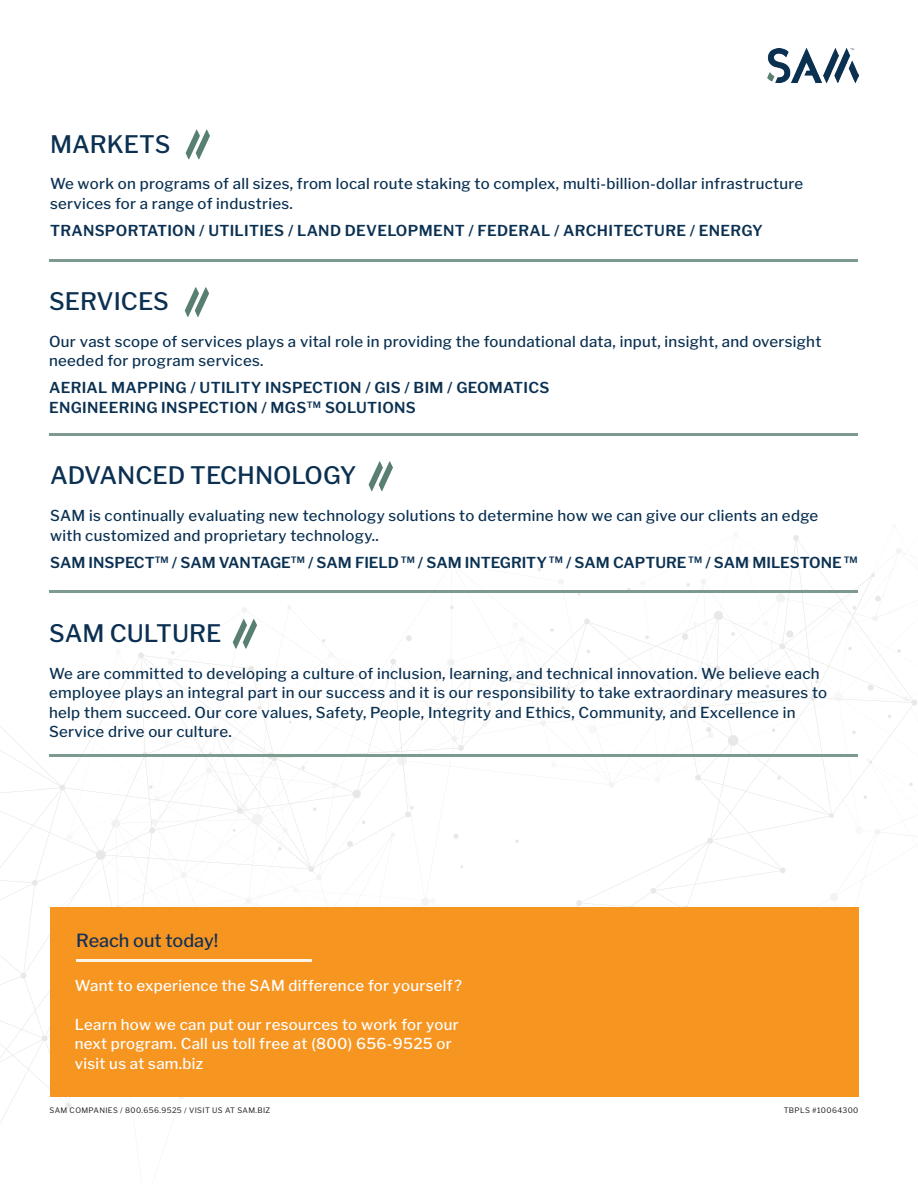
<style>
.page{position:relative;width:918px;height:1188px;background:#fff}
.page>*{position:absolute;margin:0;border:0;box-sizing:border-box;transform-origin:0 0}
.t1{font:500 24px "Libre Franklin";color:#0b3051}
.t2{font:500 18px "Libre Franklin";color:#123056}
.t3{font:500 15px/19.5px "Libre Franklin";letter-spacing:.02em;color:#0b3152}
.t4{font:600 15px/19.5px "Libre Franklin";letter-spacing:.02em;color:#0b3152}
.t5{font:500 15px/19.5px "Libre Franklin";letter-spacing:.02em;color:#fff}
.t6{font:600 15px "Libre Franklin";color:#0b3152}
.t7{font:7.5px "Libre Franklin";letter-spacing:.05em;color:#231f20}
</style>
<div class="page">
<svg style="left:0;top:541px;width:915px;height:582px"></svg>
<svg style="left:65px;top:1103px;width:7px;height:6px"></svg>
<svg style="left:233px;top:804px;width:30px;height:28px"></svg>
<svg style="left:308px;top:866px;width:14px;height:15px"></svg>
<svg style="left:405px;top:806px;width:9px;height:12px"></svg>
<svg style="left:390px;top:658px;width:6px;height:7px"></svg>
<svg style="left:41px;top:1035px;width:7px;height:6px"></svg>
<svg style="left:32px;top:880px;width:6px;height:6px"></svg>
<svg style="left:20px;top:972px;width:7px;height:7px"></svg>
<svg style="left:95px;top:849px;width:11px;height:11px"></svg>
<svg style="left:142px;top:752px;width:6px;height:6px"></svg>
<svg style="left:212px;top:726px;width:5px;height:4px"></svg>
<svg style="left:149px;top:819px;width:8px;height:15px"></svg>
<svg style="left:810px;top:695px;width:6px;height:6px"></svg>
<svg style="left:695px;top:775px;width:6px;height:6px"></svg>
<svg style="left:780px;top:867px;width:6px;height:6px"></svg>
<svg style="left:829px;top:813px;width:5px;height:5px"></svg>
<svg style="left:903px;top:696px;width:14px;height:9px"></svg>
<svg style="left:793px;top:535px;width:6px;height:6px"></svg>
<svg style="left:650px;top:887px;width:6px;height:7px"></svg>
<svg style="left:576px;top:900px;width:6px;height:6px"></svg>
<svg style="left:707px;top:838px;width:6px;height:6px"></svg>
<svg style="left:728px;top:734px;width:11px;height:12px"></svg>
<svg style="left:714px;top:665px;width:6px;height:6px"></svg>
<svg style="left:584px;top:618px;width:6px;height:7px"></svg>
<svg style="left:451px;top:736px;width:13px;height:15px"></svg>
<svg style="left:268px;top:752px;width:9px;height:14px"></svg>
<svg style="left:240px;top:665px;width:14px;height:14px"></svg>
<svg style="left:138px;top:652px;width:6px;height:6px"></svg>
<svg style="left:59px;top:785px;width:6px;height:6px"></svg>
<svg style="left:683px;top:706px;width:4px;height:4px"></svg>
<svg style="left:871px;top:573px;width:4px;height:4px"></svg>
<svg style="left:714px;top:610px;width:9px;height:10px"></svg>
<svg style="left:563px;top:687px;width:6px;height:6px"></svg>
<svg style="left:466px;top:669px;width:10px;height:10px"></svg>
<svg style="left:352px;top:789px;width:9px;height:9px"></svg>
<svg style="left:779px;top:630px;width:15px;height:19px"></svg>
<div style="left:50px;top:907px;width:808px;height:190px;background:#f79521"></div>
<img style="left:767px;top:49px;width:91px;height:33px">
<hr style="left:76px;top:959px;width:236px;height:2px;background:#fff">
<hr style="left:49px;top:259px;width:809px;height:2px;background:#7d9a8e">
<svg style="left:186px;top:130px;width:24px;height:29px"></svg>
<hr style="left:49px;top:433px;width:809px;height:2px;background:#7d9a8e">
<svg style="left:185px;top:287px;width:24px;height:30px"></svg>
<hr style="left:49px;top:591px;width:809px;height:2px;background:#7d9a8e">
<svg style="left:369px;top:461px;width:24px;height:30px"></svg>
<hr style="left:49px;top:754px;width:809px;height:3px;background:#7d9a8e">
<svg style="left:233px;top:619px;width:24px;height:30px"></svg>
<h1 class="t1" style="left:50px;top:130px;width:122px">MARKETS</h1>
<p class="t3" style="left:50px;top:174px;width:755px">We work on programs of all sizes, from local route staking to complex, multi-billion-dollar infrastructure services for a range of industries.</p>
<p class="t4" style="left:50px;top:221px;width:714px">TRANSPORTATION / UTILITIES / LAND DEVELOPMENT / FEDERAL / ARCHITECTURE / ENERGY</p>
<h1 class="t1" style="left:49px;top:287px;width:121px">SERVICES</h1>
<p class="t3" style="left:49px;top:332px;width:774px">Our vast scope of services plays a vital role in providing the foundational data, input, insight, and oversight needed for program services.</p>
<p class="t4" style="left:49px;top:378px;width:502px">AERIAL MAPPING / UTILITY INSPECTION / GIS / BIM / GEOMATICS<br>ENGINEERING INSPECTION / MGS<sup>TM</sup> SOLUTIONS</p>
<h1 class="t1" style="left:50px;top:461px;width:308px">ADVANCED TECHNOLOGY</h1>
<p class="t3" style="left:50px;top:506px;width:770px">SAM is continually evaluating new technology solutions to determine how we can give our clients an edge with customized and proprietary technology..</p>
<p class="t6" style="left:50px;top:553px;width:809px">SAM INSPECT<sup>TM</sup> / SAM VANTAGE<sup>TM</sup> / SAM FIELD <sup>TM</sup> / SAM INTEGRITY <sup>TM</sup> / SAM CAPTURE <sup>TM</sup> / SAM MILESTONE <sup>TM</sup></p>
<h1 class="t1" style="left:49px;top:619px;width:174px">SAM CULTURE</h1>
<p class="t3" style="left:49px;top:663px;width:780px">We are committed to developing a culture of inclusion, learning, and technical innovation. We believe each employee plays an integral part in our success and it is our responsibility to take extraordinary measures to help them succeed. Our core values, Safety, People, Integrity and Ethics, Community, and Excellence in Service drive our culture.</p>
<p class="t2" style="left:76px;top:930px;width:144px">Reach out today!</p>
<p class="t5" style="left:75px;top:975px;width:389px">Want to experience the SAM difference for yourself?</p>
<p class="t5" style="left:75px;top:1014px;width:386px">Learn how we can put our resources to work for your next program. Call us toll free at (800) 656-9525 or visit us at sam.biz</p>
<p class="t7" style="left:49px;top:1106px;width:222px">SAM COMPANIES / 800.656.9525 / VISIT US AT SAM.BIZ</p>
<p class="t7" style="left:784px;top:1106px;width:76px">TBPLS #10064300</p>
</div>
